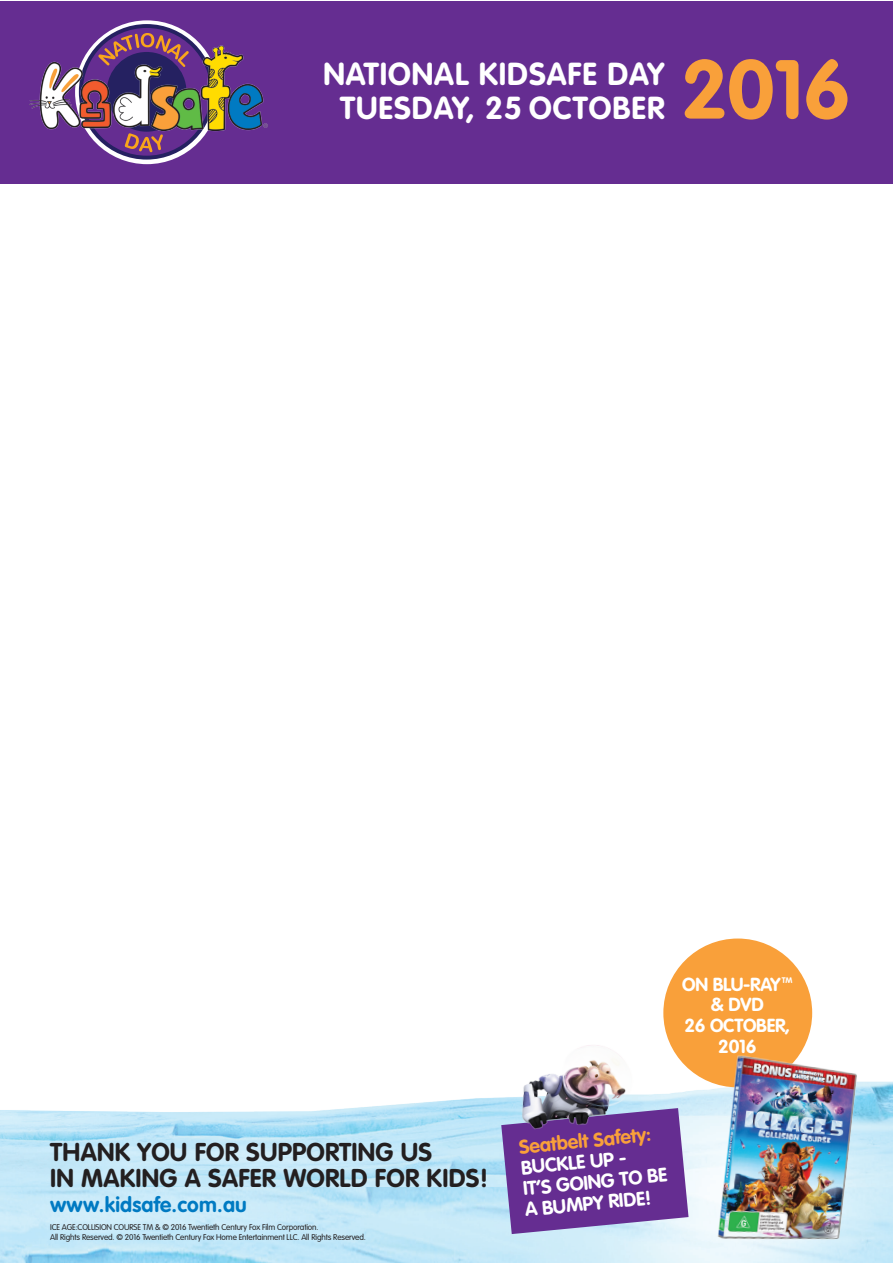
<style>
.page{position:relative;width:893px;height:1263px;background:#fff}
.page>*{position:absolute;margin:0;border:0;box-sizing:border-box;transform-origin:0 0}
.t1{font:700 82.2px "VAG Rounded";color:#f9a03a}
.t2{font:700 31.35px/34.3px "VAG Rounded";letter-spacing:.03em;color:#fff;text-align:center}
.t3{font:700 25.35px/25.3px "VAG Rounded";letter-spacing:.01em;color:#231f20}
.t4{font:700 20.85px "VAG Rounded";letter-spacing:.01em;color:#007ac2}
.t5{font:700 19.5px/20.9px "VAG Rounded";color:#fff}
.t6{font:700 19.5px "VAG Rounded";color:#f9a03a}
.t7{font:700 18.6px/20.9px "VAG Rounded";letter-spacing:-.015em;color:#fff;text-align:center}
.t8{font:300 8.25px/10.5px "VAG Rounded";letter-spacing:-.015em;color:#231f20}
.t9{font:700 8.1px "VAG Rounded";color:#fff}
</style>
<div class="page">
<img style="left:0;top:996px;width:892px;height:267px">
<div style="left:0;top:1px;width:892px;height:183px;background:#652d91"></div>
<svg style="left:87px;top:24px;width:120px;height:136px"></svg>
<img style="left:29px;top:37px;width:239px;height:95px">
<svg style="left:501px;top:1108px;width:187px;height:126px;background:#74489f"></svg>
<img style="left:504px;top:1034px;width:142px;height:107px">
<div style="left:663px;top:938px;width:149px;height:149px;background:#f9a03a;border-radius:50%"></div>
<img style="left:715px;top:1050px;width:148px;height:204px">
<h2 class="t2" style="left:323px;top:56px;width:342px">NATIONAL KIDSAFE DAY<br>TUESDAY, 25 OCTOBER</h2>
<h1 class="t1" style="left:681px;top:41px;width:171px">2016</h1>
<h3 class="t3" style="left:50px;top:1139px;width:440px">THANK YOU FOR SUPPORTING US<br>IN MAKING A SAFER WORLD FOR KIDS!</h3>
<h3 class="t4" style="left:50px;top:1192px;width:198px">www.kidsafe.com.au</h3>
<p class="t8" style="left:50px;top:1222px;width:317px">ICE AGE:COLLISION COURSE TM &amp; © 2016 Twentieth Century Fox Film Corporation.<br>All Rights Reserved. © 2016 Twentieth Century Fox Home Entertainment LLC. All Rights Reserved.</p>
<h3 class="t7" style="left:682px;top:973px;width:100px">ON BLU-RAY</h3>
<p class="t9" style="left:782px;top:975px;width:12px">TM</p>
<h3 class="t7" style="left:684px;top:994px;width:107px">&amp; DVD<br>26 OCTOBER,<br>2016</h3>
<h3 class="t6" style="left:518px;top:1135px;width:134px;rotate:-5deg">Seatbelt Safety:</h3>
<h3 class="t5" style="left:520px;top:1157px;width:146px;rotate:-5deg">BUCKLE UP -<br>IT’S GOING TO BE<br>A BUMPY RIDE!</h3>
</div>
